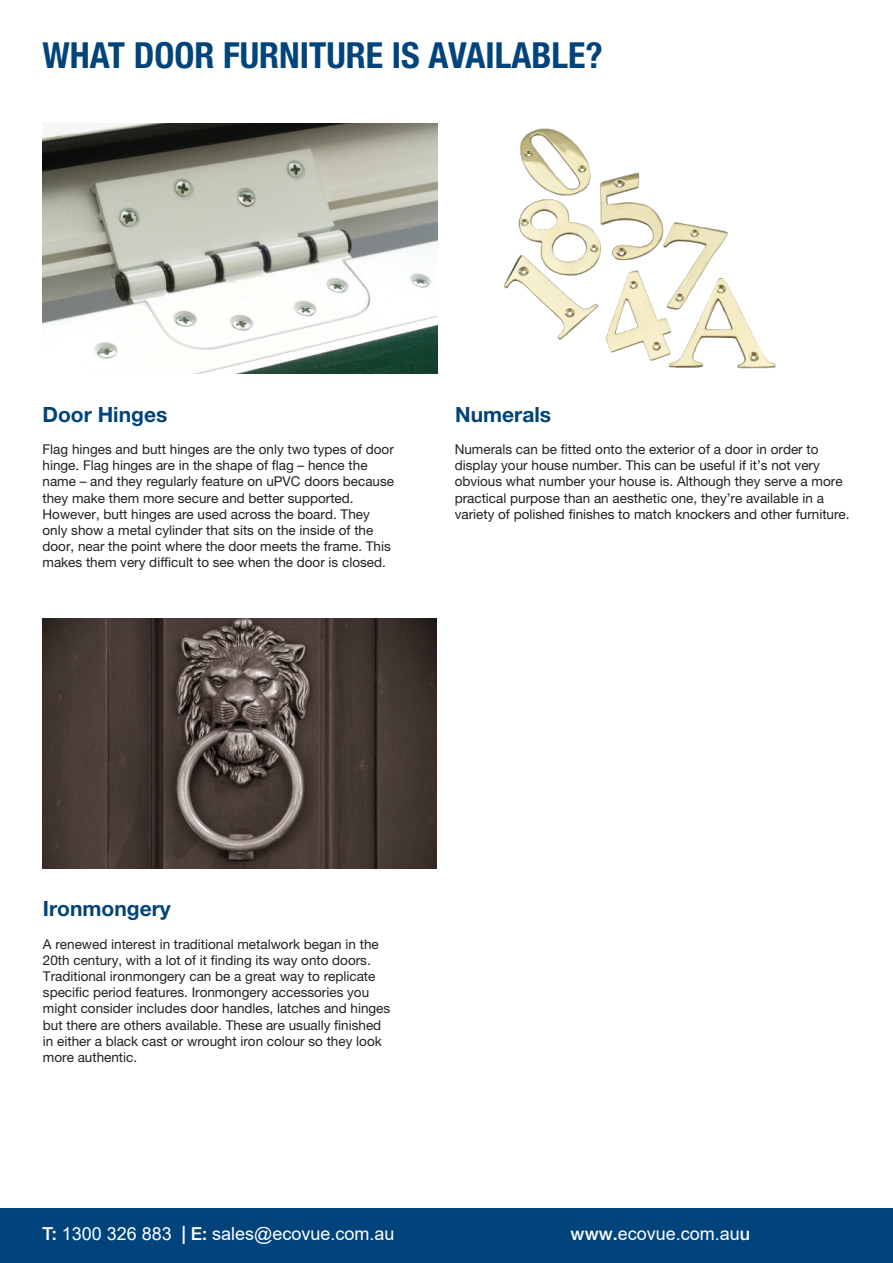
<style>
.page{position:relative;width:893px;height:1263px;background:#fff}
.page>*{position:absolute;margin:0;border:0;box-sizing:border-box;transform-origin:0 0}
.t1{font:700 condensed 36px "Helvetica Neue LT Pro";color:#00447b}
.t2{font:700 21px "Helvetica Neue LT Pro";color:#00447b}
.t3{font:18px "Arial";color:#fff}
.t4{font:13.5px/16.2px "Helvetica Neue LT Pro";color:#231f20}
.s1{font-family:"Helvetica Neue LT Pro";font-weight:500}
</style>
<div class="page">
<img style="left:43px;top:123px;width:394px;height:251px">
<img style="left:504px;top:128px;width:272px;height:241px">
<img style="left:43px;top:618px;width:394px;height:250px">
<div style="left:0;top:1208px;width:893px;height:55px;background:#00447b"></div>
<p class="t1" style="left:43px;top:34px;width:562px">WHAT DOOR FURNITURE IS AVAILABLE?</p>
<p class="t2" style="left:43px;top:401px;width:126px">Door Hinges</p>
<p class="t4" style="left:43px;top:441px;width:353px">Flag hinges and butt hinges are the only two types of door hinge. Flag hinges are in the shape of flag – hence the name – and they regularly feature on uPVC doors because they make them more secure and better supported.<br>However, butt hinges are used across the board. They only show a metal cylinder that sits on the inside of the door, near the point where the door meets the frame. This makes them very difficult to see when the door is closed.</p>
<p class="t2" style="left:455px;top:401px;width:98px">Numerals</p>
<p class="t4" style="left:455px;top:441px;width:396px">Numerals can be fitted onto the exterior of a door in order to display your house number. This can be useful if it’s not very obvious what number your house is. Although they serve a more practical purpose than an aesthetic one, they’re available in a variety of polished finishes to match knockers and other furniture.</p>
<p class="t2" style="left:43px;top:896px;width:129px">Ironmongery</p>
<p class="t4" style="left:43px;top:935px;width:349px">A renewed interest in traditional metalwork began in the 20th century, with a lot of it finding its way onto doors.<br>Traditional ironmongery can be a great way to replicate specific period features. Ironmongery accessories you might consider includes door handles, latches and hinges but there are others available. These are usually finished in either a black cast or wrought iron colour so they look more authentic.</p>
<h3 class="t3" style="left:43px;top:1221px;width:353px"><span class="s1">T:</span> 1300 326 883 <span class="s1">| E:</span> sales@ecovue.com.au</h3>
<h3 class="t3" style="left:571px;top:1221px;width:181px"><span class="s1">www.</span>ecovue.com.au<span class="s1">u</span></h3>
</div>
